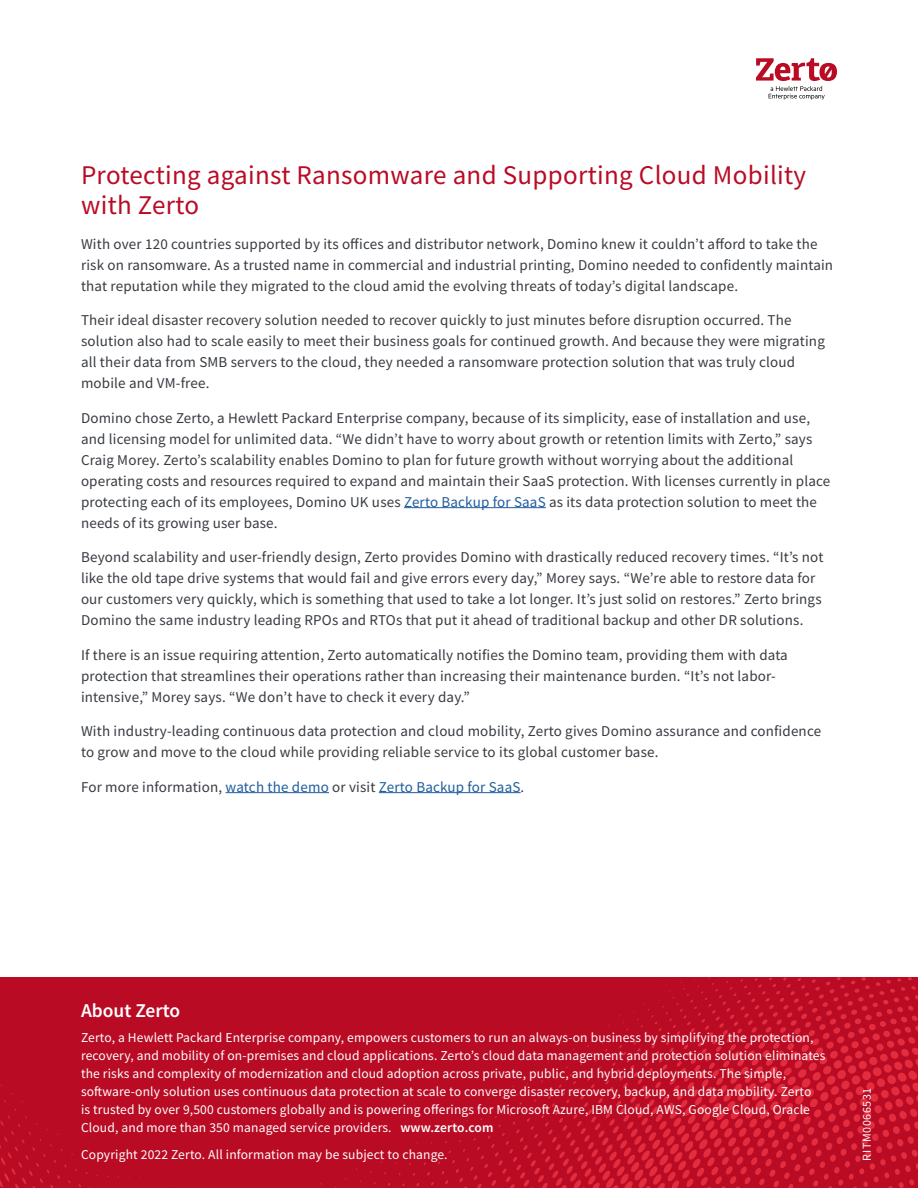
<style>
.page{position:relative;width:918px;height:1188px;background:#fff}
.page>*{position:absolute;margin:0;border:0;box-sizing:border-box;transform-origin:0 0}
.t1{font:27px/30px "Source Sans Pro";letter-spacing:.01em;color:#b90b24}
.t2{font:600 19.5px "Source Sans Pro";color:#fff}
.t3{font:15px/21px "Source Sans Pro";letter-spacing:.01em;color:#373b41}
.t4{font:15px "Source Sans Pro";letter-spacing:.01em;color:#205d9e}
.t5{font:13.5px/18px "Source Sans Pro";letter-spacing:.01em;color:#fff}
.t6{font:12px "Source Sans Pro";letter-spacing:.05em;color:#fff}
.s1{color:#205d9e}
.s2{color:#373b41}
.s3{font-weight:600}
</style>
<div class="page">
<svg style="left:0;top:977px;width:918px;height:211px;fill:#b90b24"></svg>
<svg style="left:756px;top:58px;width:81px;height:42px"></svg>
<hr style="left:404px;top:507px;width:142px;height:1px;background:#205d9e">
<hr style="left:226px;top:792px;width:103px;height:1px;background:#205d9e">
<hr style="left:379px;top:792px;width:142px;height:1px;background:#205d9e">
<h1 class="t1" style="left:81px;top:163px;width:727px">Protecting against Ransomware and Supporting Cloud Mobility with Zerto</h1>
<p class="t3" style="left:81px;top:233px;width:754px">With over 120 countries supported by its offices and distributor network, Domino knew it couldn’t afford to take the risk on ransomware. As a trusted name in commercial and industrial printing, Domino needed to confidently maintain that reputation while they migrated to the cloud amid the evolving threats of today’s digital landscape.</p>
<p class="t3" style="left:81px;top:310px;width:745px">Their ideal disaster recovery solution needed to recover quickly to just minutes before disruption occurred. The solution also had to scale easily to meet their business goals for continued growth. And because they were migrating all their data from SMB servers to the cloud, they needed a ransomware protection solution that was truly cloud mobile and VM-free.</p>
<p class="t3" style="left:81px;top:407px;width:751px">Domino chose Zerto, a Hewlett Packard Enterprise company, because of its simplicity, ease of installation and use, and licensing model for unlimited data. “We didn’t have to worry about growth or retention limits with Zerto,” says Craig Morey. Zerto’s scalability enables Domino to plan for future growth without worrying about the additional operating costs and resources required to expand and maintain their SaaS protection. With licenses currently in place protecting each of its employees, Domino UK uses <span class="s1">Zerto Backup for SaaS</span> as its data protection solution to meet the needs of its growing user base.</p>
<p class="t3" style="left:81px;top:547px;width:744px">Beyond scalability and user-friendly design, Zerto provides Domino with drastically reduced recovery times. “It’s not like the old tape drive systems that would fail and give errors every day,” Morey says. “We’re able to restore data for our customers very quickly, which is something that used to take a lot longer. It’s just solid on restores.” Zerto brings Domino the same industry leading RPOs and RTOs that put it ahead of traditional backup and other DR solutions.</p>
<p class="t3" style="left:81px;top:644px;width:708px">If there is an issue requiring attention, Zerto automatically notifies the Domino team, providing them with data protection that streamlines their operations rather than increasing their maintenance burden. “It’s not labor&shy;intensive,” Morey says. “We don’t have to check it every day.”</p>
<p class="t3" style="left:81px;top:721px;width:742px">With industry-leading continuous data protection and cloud mobility, Zerto gives Domino assurance and confidence to grow and move to the cloud while providing reliable service to its global customer base.</p>
<p class="t4" style="left:81px;top:781px;width:445px"><span class="s2">For more information,</span> watch the demo <span class="s2">or visit</span> Zerto Backup for SaaS<span class="s2">.</span></p>
<h2 class="t2" style="left:81px;top:999px;width:101px">About Zerto</h2>
<p class="t5" style="left:81px;top:1029px;width:746px">Zerto, a Hewlett Packard Enterprise company, empowers customers to run an always-on business by simplifying the protection, recovery, and mobility of on-premises and cloud applications. Zerto’s cloud data management and protection solution eliminates the risks and complexity of modernization and cloud adoption across private, public, and hybrid deployments. The simple, software-only solution uses continuous data protection at scale to converge disaster recovery, backup, and data mobility. Zerto<br>is trusted by over 9,500 customers globally and is powering offerings for Microsoft Azure, IBM Cloud, AWS, Google Cloud, Oracle Cloud, and more than 350 managed service providers. <span class="s3">www.zerto.com</span></p>
<p class="t5" style="left:81px;top:1145px;width:368px">Copyright 2022 Zerto. All information may be subject to change.</p>
<p class="t6" style="left:859px;top:1161px;width:74px;rotate:-90deg">RITM0066531</p>
</div>
